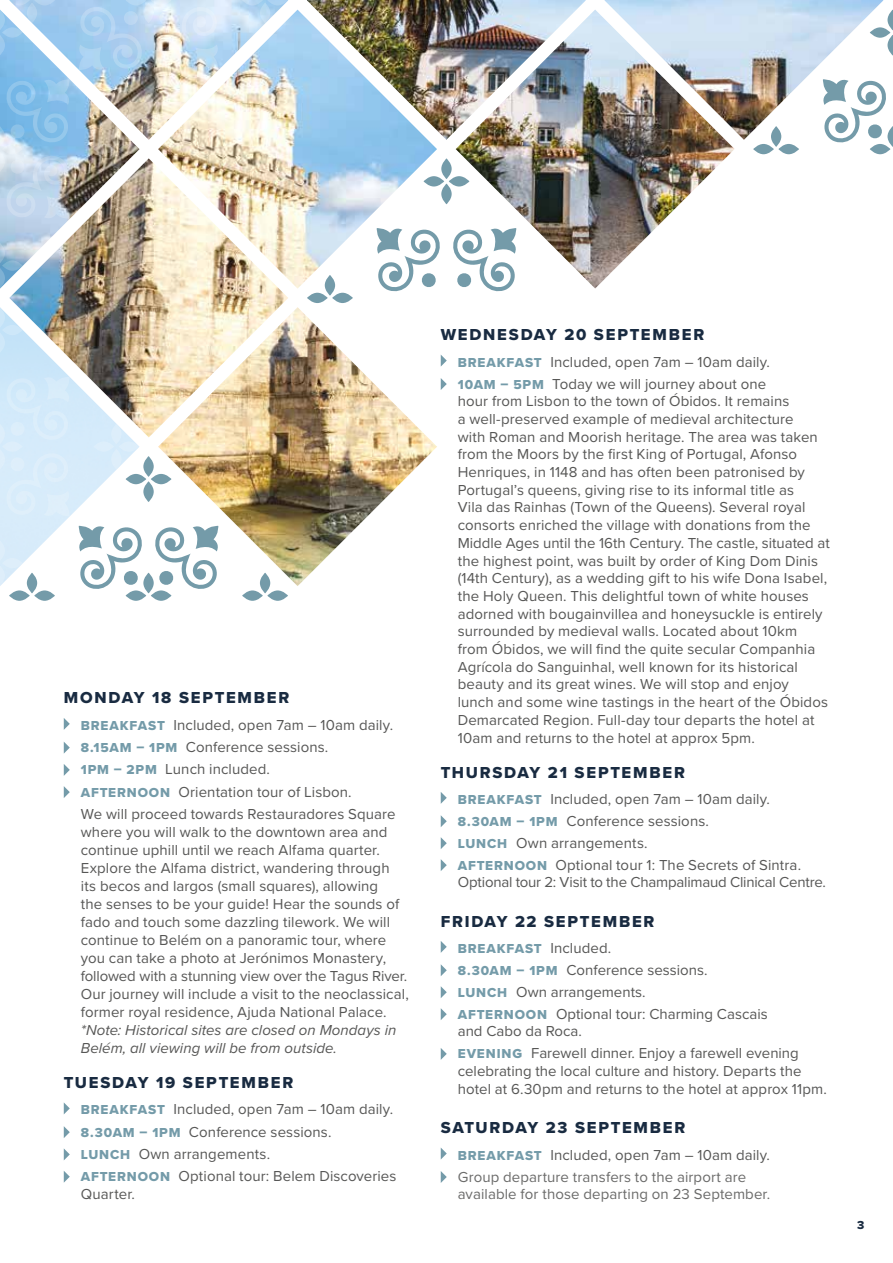
<style>
.page{position:relative;width:893px;height:1263px;background:#fff}
.page>*{position:absolute;margin:0;border:0;box-sizing:border-box;transform-origin:0 0}
.t1{font:16.5px "Proxima Nova Extrabld";letter-spacing:.105em;color:#192b41}
.t2{font:15px/17.7px "Proxima Nova";letter-spacing:.005em;color:#575756}
.t3{font:15px/21.9px "Proxima Nova";letter-spacing:.005em;color:#6b6b6a}
.t4{font:italic 15px/18px "Proxima Nova";letter-spacing:.005em;color:#575756}
.t5{font:15px "Proxima Nova";letter-spacing:-.015em;color:#575756}
.t6{font:13.5px "Proxima Nova Extrabld";letter-spacing:.06em;color:#749ba9}
.t7{font:12px "Proxima Nova Extrabld";color:#192b41}
.s1{font-family:"Proxima Nova Extrabld";font-size:13.5px;color:#749ba9}
.s2{font-family:"Proxima Nova";font-size:15px;color:#575756}
.s3{color:#575756}
</style>
<div class="page">
<img style="left:0;top:312px;width:138px;height:272px">
<img style="left:307px;top:0;width:279px;height:140px">
<img style="left:220px;top:10px;width:217px;height:279px">
<img style="left:220px;top:0;width:68px;height:140px">
<img style="left:9px;top:158px;width:279px;height:279px">
<img style="left:158px;top:307px;width:279px;height:279px">
<img style="left:456px;top:10px;width:279px;height:279px">
<img style="left:604px;top:0;width:279px;height:140px">
<svg style="left:2px;top:260px;width:21px;height:11px"></svg>
<svg style="left:0;top:243px;width:5px;height:46px"></svg>
<div style="left:93px;top:441px;width:21px;height:11px;background:#ddeefb;border-radius:50%"></div>
<div style="left:119px;top:441px;width:20px;height:11px;background:#ddeefb;border-radius:50%"></div>
<div style="left:111px;top:449px;width:11px;height:20px;background:#deeefa;border-radius:50%"></div>
<div style="left:111px;top:424px;width:11px;height:20px;background:#ddeefb;border-radius:50%"></div>
<div style="left:2px;top:558px;width:21px;height:10px;background:#deeefa;border-radius:50%"></div>
<svg style="left:0;top:540px;width:5px;height:46px"></svg>
<div style="left:2px;top:325px;width:21px;height:10px;background:#cde7f9;border-radius:50%"></div>
<svg style="left:0;top:307px;width:5px;height:46px"></svg>
<div style="left:0;top:375px;width:72px;height:143px;background:#d7ebfa"></div>
<svg style="left:242px;top:590px;width:21px;height:11px"></svg>
<svg style="left:267px;top:590px;width:21px;height:11px"></svg>
<svg style="left:260px;top:573px;width:10px;height:20px"></svg>
<svg style="left:126px;top:474px;width:20px;height:10px"></svg>
<svg style="left:151px;top:474px;width:20px;height:10px"></svg>
<svg style="left:143px;top:481px;width:11px;height:21px"></svg>
<svg style="left:143px;top:456px;width:11px;height:21px"></svg>
<svg style="left:9px;top:590px;width:21px;height:11px"></svg>
<svg style="left:34px;top:590px;width:21px;height:11px"></svg>
<div style="left:27px;top:573px;width:10px;height:20px;background:#749ba9;border-radius:50%"></div>
<svg style="left:77px;top:524px;width:65px;height:65px"></svg>
<svg style="left:155px;top:524px;width:65px;height:65px"></svg>
<svg style="left:126px;top:590px;width:20px;height:11px"></svg>
<svg style="left:151px;top:590px;width:20px;height:11px"></svg>
<svg style="left:143px;top:573px;width:11px;height:20px"></svg>
<svg style="left:424px;top:176px;width:20px;height:10px"></svg>
<svg style="left:449px;top:176px;width:20px;height:10px"></svg>
<svg style="left:441px;top:184px;width:11px;height:20px"></svg>
<svg style="left:441px;top:158px;width:11px;height:21px"></svg>
<svg style="left:307px;top:293px;width:21px;height:10px"></svg>
<svg style="left:332px;top:293px;width:21px;height:10px"></svg>
<svg style="left:325px;top:275px;width:10px;height:21px"></svg>
<svg style="left:375px;top:226px;width:65px;height:66px"></svg>
<svg style="left:453px;top:226px;width:65px;height:66px"></svg>
<svg style="left:870px;top:27px;width:20px;height:11px"></svg>
<svg style="left:887px;top:10px;width:6px;height:45px"></svg>
<svg style="left:753px;top:144px;width:21px;height:10px"></svg>
<svg style="left:778px;top:144px;width:21px;height:10px"></svg>
<svg style="left:771px;top:126px;width:10px;height:21px"></svg>
<div style="left:870px;top:144px;width:20px;height:10px;background:#749ba9;border-radius:50%"></div>
<svg style="left:821px;top:77px;width:72px;height:70px"></svg>
<svg style="left:242px;top:0;width:46px;height:6px"></svg>
<svg style="left:260px;top:3px;width:10px;height:20px"></svg>
<img style="left:0;top:0;width:220px;height:221px">
<svg style="left:143px;top:3px;width:11px;height:20px"></svg>
<svg style="left:64px;top:718px;width:6px;height:12px"></svg>
<svg style="left:64px;top:742px;width:6px;height:12px"></svg>
<svg style="left:64px;top:764px;width:6px;height:12px"></svg>
<svg style="left:64px;top:786px;width:6px;height:12px"></svg>
<svg style="left:64px;top:1103px;width:6px;height:11px"></svg>
<svg style="left:64px;top:1126px;width:6px;height:12px"></svg>
<svg style="left:64px;top:1149px;width:6px;height:11px"></svg>
<svg style="left:64px;top:1171px;width:6px;height:12px"></svg>
<svg style="left:441px;top:355px;width:6px;height:11px"></svg>
<svg style="left:441px;top:378px;width:6px;height:12px"></svg>
<svg style="left:441px;top:792px;width:6px;height:12px"></svg>
<svg style="left:441px;top:815px;width:6px;height:12px"></svg>
<svg style="left:441px;top:837px;width:6px;height:12px"></svg>
<svg style="left:441px;top:859px;width:6px;height:12px"></svg>
<svg style="left:441px;top:941px;width:6px;height:12px"></svg>
<svg style="left:441px;top:964px;width:6px;height:12px"></svg>
<svg style="left:441px;top:986px;width:6px;height:12px"></svg>
<svg style="left:441px;top:1008px;width:6px;height:12px"></svg>
<svg style="left:441px;top:1048px;width:6px;height:12px"></svg>
<svg style="left:441px;top:1148px;width:6px;height:11px"></svg>
<svg style="left:441px;top:1171px;width:6px;height:12px"></svg>
<p class="t1" style="left:64px;top:685px;width:227px">MONDAY 18 SEPTEMBER</p>
<p class="t2" style="left:81px;top:713px;width:316px;line-height:22.2px"><span class="s1">BREAKFAST</span> Included, open 7am – 10am daily.<br><span class="s1">8.15AM – 1PM</span> Conference sessions.<br><span class="s1">1PM – 2PM</span> Lunch included.<br><span class="s1">AFTERNOON</span> Orientation tour of Lisbon.<br>We will proceed towards Restauradores Square</p>
<p class="t2" style="left:81px;top:822px;width:329px">where you will walk to the downtown area and continue uphill until we reach Alfama quarter.<br>Explore the Alfama district, wandering through<br>its becos and largos (small squares), allowing<br>the senses to be your guide! Hear the sounds of fado and touch some dazzling tilework. We will continue to Belém on a panoramic tour, where you can take a photo at Jerónimos Monastery, followed with a stunning view over the Tagus River.<br>Our journey will include a visit to the neoclassical, former royal residence, Ajuda National Palace.</p>
<p class="t4" style="left:81px;top:1020px;width:317px">*Note: Historical sites are closed on Mondays in<br>Belém, all viewing will be from outside.</p>
<p class="t1" style="left:64px;top:1070px;width:231px">TUESDAY 19 SEPTEMBER</p>
<p class="t2" style="left:81px;top:1098px;width:317px;line-height:22.2px"><span class="s1">BREAKFAST</span> Included, open 7am – 10am daily.<br><span class="s1">8.30AM – 1PM</span> Conference sessions.<br><span class="s1">LUNCH</span> Own arrangements.<br><span class="s1">AFTERNOON</span> Optional tour: Belem Discoveries</p>
<p class="t2" style="left:81px;top:1185px;width:56px">Quarter.</p>
<p class="t1" style="left:441px;top:323px;width:265px">WEDNESDAY 20 SEPTEMBER</p>
<p class="t2" style="left:458px;top:350px;width:314px;line-height:21.9px"><span class="s1">BREAKFAST</span> Included, open 7am – 10am daily.<br><span class="s1">10AM – 5PM</span> Today we will journey about one</p>
<p class="t2" style="left:458px;top:392px;width:373px">hour from Lisbon to the town of Óbidos. It remains<br>a well-preserved example of medieval architecture<br>with Roman and Moorish heritage. The area was taken from the Moors by the first King of Portugal, Afonso Henriques, in 1148 and has often been patronised by Portugal’s queens, giving rise to its informal title as<br>Vila das Rainhas (Town of the Queens). Several royal consorts enriched the village with donations from the Middle Ages until the 16th Century. The castle, situated at the highest point, was built by order of King Dom Dinis (14th Century), as a wedding gift to his wife Dona Isabel, the Holy Queen. This delightful town of white houses adorned with bougainvillea and honeysuckle is entirely surrounded by medieval walls. Located about 10km from Óbidos, we will find the quite secular Companhia Agrícola do Sanguinhal, well known for its historical beauty and its great wines. We will stop and enjoy<br>lunch and some wine tastings in the heart of the Óbidos Demarcated Region. Full-day tour departs the hotel at 10am and returns to the hotel at approx 5pm.</p>
<p class="t1" style="left:441px;top:760px;width:246px">THURSDAY 21 SEPTEMBER</p>
<p class="t2" style="left:458px;top:787px;width:345px;line-height:21.9px"><span class="s1">BREAKFAST</span> Included, open 7am – 10am daily.<br><span class="s1">8.30AM – 1PM</span> Conference sessions.<br><span class="s1">LUNCH</span> Own arrangements.<br><span class="s1">AFTERNOON</span> Optional tour 1: The Secrets of Sintra.</p>
<p class="t5" style="left:458px;top:871px;width:370px">Optional tour 2: Visit to the Champalimaud Clinical Centre.</p>
<p class="t1" style="left:441px;top:909px;width:215px">FRIDAY 22 SEPTEMBER</p>
<p class="t6" style="left:458px;top:938px;width:155px">BREAKFAST <span class="s2">Included.</span></p>
<p class="t2" style="left:458px;top:958px;width:311px;line-height:21.9px"><span class="s1">8.30AM – 1PM</span> Conference sessions.<br><span class="s1">LUNCH</span> Own arrangements.<br><span class="s1">AFTERNOON</span> Optional tour: Charming Cascais</p>
<p class="t2" style="left:458px;top:1020px;width:343px;line-height:21.9px">and Cabo da Roca.<br><span class="s1">EVENING</span> Farewell dinner. Enjoy a farewell evening</p>
<p class="t2" style="left:458px;top:1061px;width:371px">celebrating the local culture and history. Departs the hotel at 6.30pm and returns to the hotel at approx 11pm.</p>
<p class="t1" style="left:441px;top:1115px;width:246px">SATURDAY 23 SEPTEMBER</p>
<p class="t3" style="left:458px;top:1143px;width:314px"><span class="s1">BREAKFAST</span> <span class="s3">Included, open 7am – 10am daily.<br></span>Group departure transfers to the airport are</p>
<p class="t3" style="left:458px;top:1182px;width:314px">available for those departing on 23 September.</p>
<p class="t7" style="left:857px;top:1216px;width:9px">3</p>
</div>
